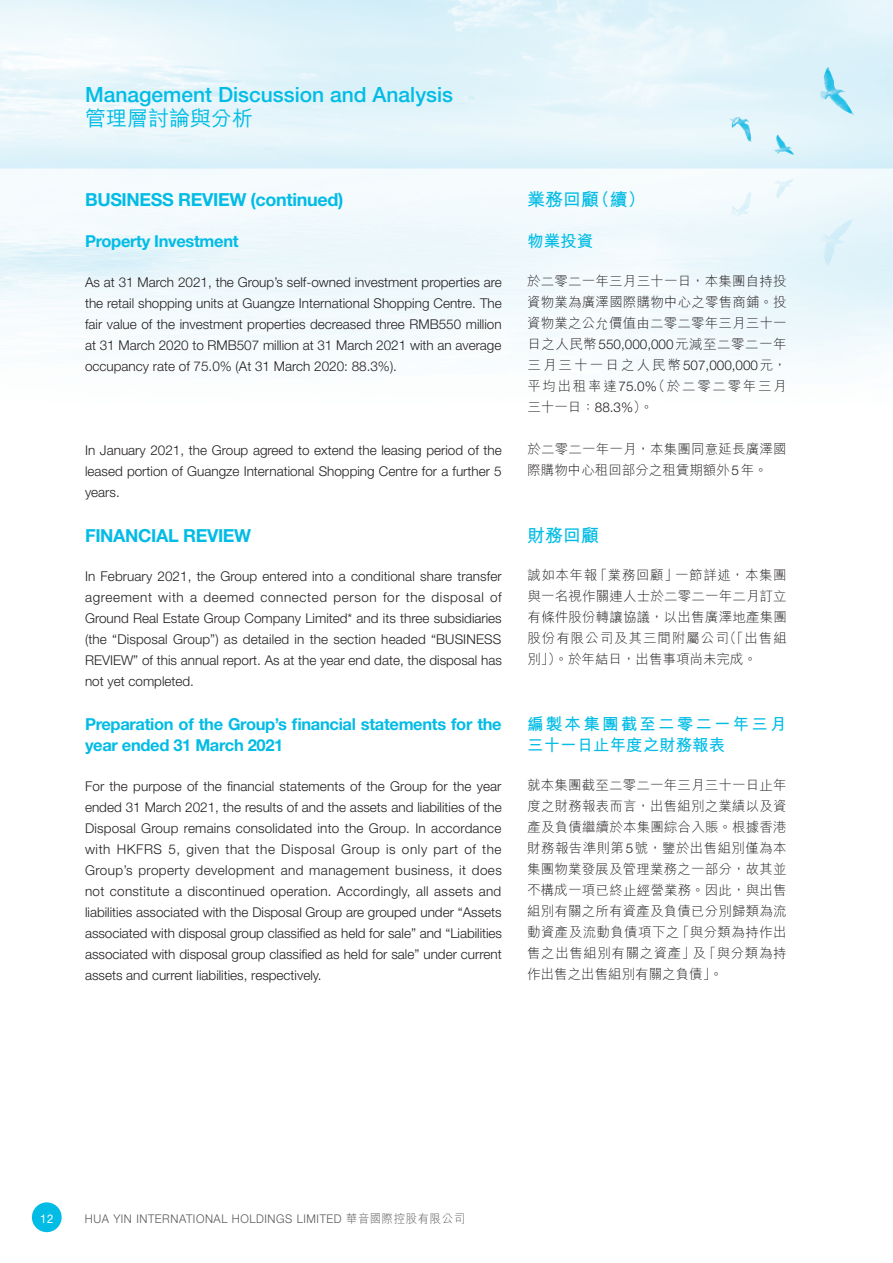
<style>
.page{position:relative;width:893px;height:1263px;background:#fff}
.page>*{position:absolute;margin:0;border:0;box-sizing:border-box;transform-origin:0 0}
.t1{font:500 21px "Helvetica Neue LT Std";color:#02bce5}
.t2{font:500 21px "M Hei HK";color:#02bce5}
.t3{font:700 18px "Helvetica Neue LT Std";letter-spacing:-.02em;color:#02bce5}
.t4{font:700 18px "M Hei HK";color:#02bce5}
.t5{font:700 16.5px/21px "Helvetica Neue LT Std";letter-spacing:-.02em;color:#02bce5}
.t6{font:700 16.5px/21px "M Hei HK";letter-spacing:.13em;color:#02bce5}
.t7{font:700 16.5px "M Hei HK";color:#02bce5}
.t8{font:300 13.5px/21px "Helvetica Neue LT Std";color:#231f20;text-align:justify}
.t9{font:300 13.5px/21px "M Hei HK";letter-spacing:.02em;color:#231f20;text-align:justify}
.t10{font:300 12px "Helvetica Neue LT Std";letter-spacing:.05em;color:#57585a;scale:.95 1}
.t11{font:12px "Helvetica Neue LT Std";color:#fff;scale:.95 1}
.s1{font-family:"Helvetica Neue LT Std"}
.s2{font-family:"M Hei HK"}
</style>
<div class="page">
<img style="left:0;top:0;width:892px;height:365px">
<div style="left:32px;top:1202px;width:30px;height:30px;background:#02bce5;border-radius:50%"></div>
<h1 class="t1" style="left:85px;top:82px;width:370px">Management Discussion and Analysis</h1>
<h1 class="t2" style="left:85px;top:103px;width:169px">管理層討論與分析</h1>
<h2 class="t3" style="left:85px;top:189px;width:260px">BUSINESS REVIEW (continued)</h2>
<p class="t5" style="left:85px;top:230px;width:155px">Property Investment</p>
<p class="t8" style="left:85px;top:271px;width:418px">As at 31 March 2021, the Group’s self-owned investment properties are the retail shopping units at Guangze International Shopping Centre. The fair value of the investment properties decreased three RMB550 million at 31 March 2020 to RMB507 million at 31 March 2021 with an average occupancy rate of 75.0% (At 31 March 2020: 88.3%).</p>
<p class="t8" style="left:85px;top:439px;width:418px">In January 2021, the Group agreed to extend the leasing period of the leased portion of Guangze International Shopping Centre for a further 5 years.</p>
<h2 class="t3" style="left:85px;top:525px;width:168px">FINANCIAL REVIEW</h2>
<p class="t8" style="left:85px;top:565px;width:418px">In February 2021, the Group entered into a conditional share transfer agreement with a deemed connected person for the disposal of Ground Real Estate Group Company Limited* and its three subsidiaries (the “Disposal Group”) as detailed in the section headed “BUSINESS REVIEW” of this annual report. As at the year end date, the disposal has not yet completed.</p>
<p class="t5" style="left:85px;top:713px;width:418px">Preparation of the Group’s financial statements for the year ended 31 March 2021</p>
<p class="t8" style="left:85px;top:775px;width:419px">For the purpose of the financial statements of the Group for the year ended 31 March 2021, the results of and the assets and liabilities of the Disposal Group remains consolidated into the Group. In accordance with HKFRS 5, given that the Disposal Group is only part of the Group’s property development and management business, it does not constitute a discontinued operation. Accordingly, all assets and liabilities associated with the Disposal Group are grouped under “Assets associated with disposal group classified as held for sale” and “Liabilities associated with disposal group classified as held for sale” under current assets and current liabilities, respectively.</p>
<h2 class="t4" style="left:527px;top:186px;width:120px">業務回顧（續）</h2>
<p class="t7" style="left:527px;top:229px;width:67px">物業投資</p>
<p class="t9" style="left:527px;top:270px;width:261px">於二零二一年三月三十一日，本集團自持投資物業為廣澤國際購物中心之零售商鋪。投資物業之公允價值由二零二零年三月三十一日之人民幣<span class="s1">550,000,000</span>元減至二零二一年三月三十一日之人民幣<span class="s1">507,000,000</span>元，平均出租率達<span class="s1">75.0%</span>（於二零二零年三月三十一日：<span class="s1">88.3%</span>）。</p>
<p class="t9" style="left:527px;top:438px;width:261px">於二零二一年一月，本集團同意延長廣澤國際購物中心租回部分之租賃期額外<span class="s1">5</span>年。</p>
<h2 class="t4" style="left:527px;top:522px;width:73px">財務回顧</h2>
<p class="t9" style="left:527px;top:564px;width:261px">誠如本年報「業務回顧」一節詳述，本集團與一名視作關連人士於二零二一年二月訂立有條件股份轉讓協議，以出售廣澤地產集團股份有限公司及其三間附屬公司（「出售組別」）。於年結日，出售事項尚未完成。</p>
<p class="t6" style="left:527px;top:712px;width:261px">編製本集團截至二零二一年三月三十一日止年度之財務報表</p>
<p class="t9" style="left:527px;top:774px;width:261px">就本集團截至二零二一年三月三十一日止年度之財務報表而言，出售組別之業績以及資產及負債繼續於本集團綜合入賬。根據香港財務報告準則第<span class="s1">5</span>號，鑒於出售組別僅為本集團物業發展及管理業務之一部分，故其並不構成一項已終止經營業務。因此，與出售組別有關之所有資產及負債已分別歸類為流動資產及流動負債項下之「與分類為持作出售之出售組別有關之資產」及「與分類為持作出售之出售組別有關之負債」。</p>
<p class="t11" style="left:40px;top:1211px;width:15px">12</p>
<p class="t10" style="left:85px;top:1211px;width:402px">HUA YIN INTERNATIONAL HOLDINGS LIMITED <span class="s2">華音國際控股有限公司</span></p>
</div>
